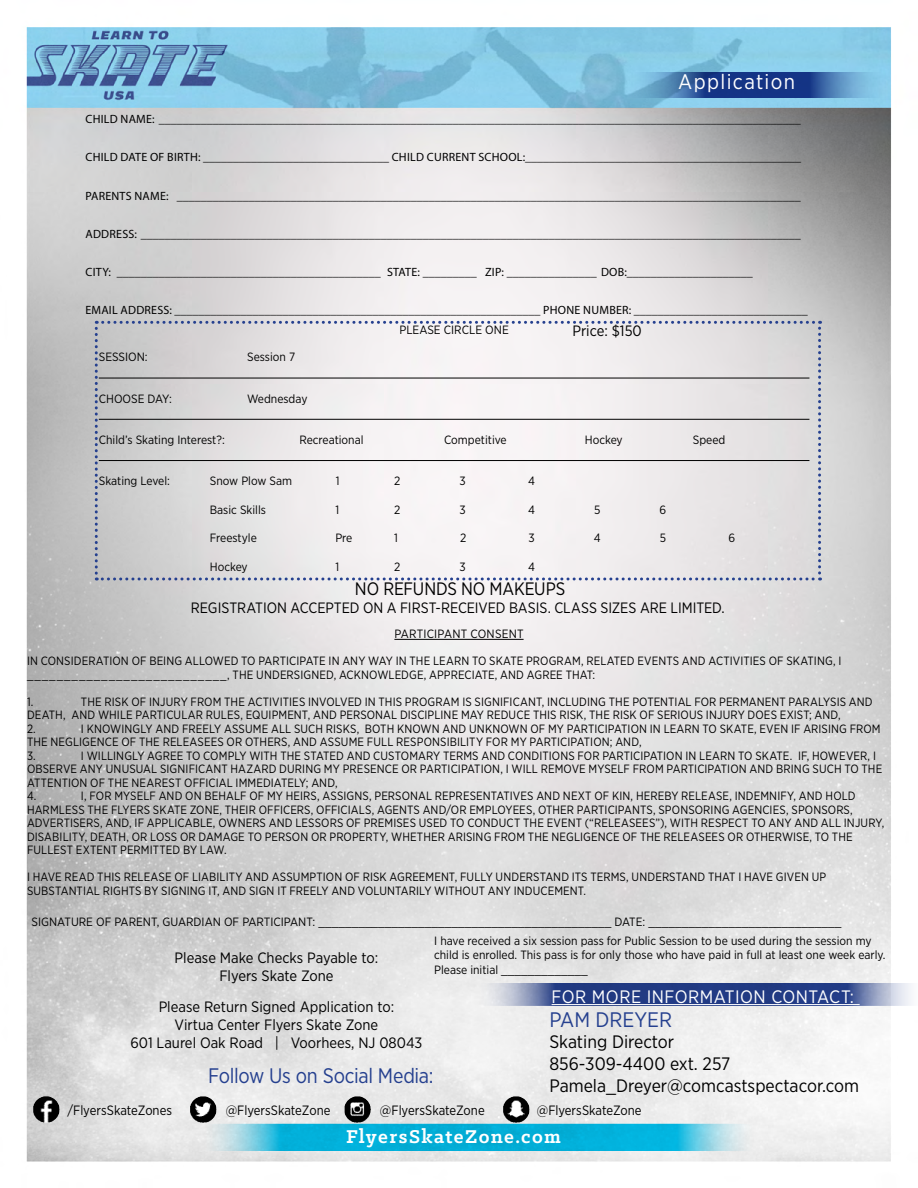
<style>
.page{position:relative;width:918px;height:1188px;background:#fff}
.page>*{position:absolute;margin:0;border:0;box-sizing:border-box;transform-origin:0 0}
.t1{font:21px "Gotham Narrow";letter-spacing:-.015em;color:#25408f}
.t2{font:700 21px "Klinic Slab";letter-spacing:.065em;color:#fff}
.t3{font:21px "Gotham Narrow";letter-spacing:.065em;color:#fff}
.t4{font:18px/21.6px "Gotham Narrow";color:#000}
.t5{font:18px "Gotham Narrow";letter-spacing:.025em;color:#fff}
.t6{font:15px/18px "Gotham Narrow";color:#000;text-align:center}
.t7{font:13.5px "Gotham Narrow";color:#000}
.t8{font:12px/13.5px "Gotham Narrow";letter-spacing:.005em;color:#000}
.t9{font:12px "Myriad Pro";letter-spacing:.02em;color:#000}
</style>
<div class="page">
<img style="left:26px;top:27px;width:884px;height:1135px">
<svg style="left:95px;top:321px;width:726px;height:259px"></svg>
<svg style="left:474px;top:983px;width:437px;height:22px;background:#4e619b"></svg>
<svg style="left:199px;top:1124px;width:559px;height:27px;background:#2ebbdc"></svg>
<svg style="left:624px;top:72px;width:267px;height:26px;background:#416fab"></svg>
<hr style="left:552px;top:1004px;width:308px;height:1px;background:#fff">
<hr style="left:99px;top:378px;width:710px;height:1px;background:#000">
<hr style="left:99px;top:419px;width:710px;height:1px;background:#000">
<hr style="left:99px;top:460px;width:710px;height:1px;background:#000">
<hr style="left:394px;top:639px;width:130px;height:1px;background:#000">
<img style="left:33px;top:1096px;width:26px;height:27px">
<img style="left:190px;top:1096px;width:26px;height:27px">
<img style="left:345px;top:1096px;width:26px;height:27px">
<img style="left:503px;top:1096px;width:26px;height:27px">
<h1 class="t3" style="left:678px;top:68px;width:118px">Application</h1>
<p class="t9" style="left:85px;top:112px;width:717px">CHILD NAME: ___________________________________________________________________________________________________________</p>
<p class="t9" style="left:85px;top:150px;width:717px">CHILD DATE OF BIRTH: _______________________________ CHILD CURRENT SCHOOL:______________________________________________</p>
<p class="t9" style="left:85px;top:188px;width:717px">PARENTS NAME: ________________________________________________________________________________________________________</p>
<p class="t9" style="left:85px;top:226px;width:717px">ADDRESS: ______________________________________________________________________________________________________________</p>
<p class="t9" style="left:85px;top:265px;width:669px">CITY: ____________________________________________ STATE: _________ ZIP: _______________ DOB:_____________________</p>
<p class="t9" style="left:85px;top:303px;width:724px">EMAIL ADDRESS: _____________________________________________________________ PHONE NUMBER: _____________________________</p>
<p class="t8" style="left:399px;top:323px;width:111px">PLEASE CIRCLE ONE</p>
<p class="t6" style="left:572px;top:322px;width:71px">Price: $150</p>
<p class="t8" style="left:99px;top:350px;width:50px">SESSION:</p>
<p class="t8" style="left:247px;top:350px;width:50px">Session 7</p>
<p class="t8" style="left:99px;top:392px;width:75px">CHOOSE DAY:</p>
<p class="t8" style="left:247px;top:392px;width:62px">Wednesday</p>
<p class="t8" style="left:99px;top:433px;width:127px">Child’s Skating Interest?:</p>
<p class="t8" style="left:299px;top:433px;width:66px">Recreational</p>
<p class="t8" style="left:444px;top:433px;width:64px">Competitive</p>
<p class="t8" style="left:585px;top:433px;width:39px">Hockey</p>
<p class="t8" style="left:693px;top:433px;width:34px">Speed</p>
<p class="t8" style="left:99px;top:474px;width:73px">Skating Level:</p>
<p class="t8" style="left:210px;top:474px;width:84px">Snow Plow Sam</p>
<p class="t8" style="left:336px;top:474px;width:5px">1</p>
<p class="t8" style="left:394px;top:474px;width:8px">2</p>
<p class="t8" style="left:460px;top:474px;width:8px">3</p>
<p class="t8" style="left:528px;top:474px;width:8px">4</p>
<p class="t8" style="left:210px;top:503px;width:58px">Basic Skills</p>
<p class="t8" style="left:335px;top:503px;width:5px">1</p>
<p class="t8" style="left:394px;top:503px;width:8px">2</p>
<p class="t8" style="left:460px;top:503px;width:8px">3</p>
<p class="t8" style="left:528px;top:503px;width:8px">4</p>
<p class="t8" style="left:594px;top:503px;width:8px">5</p>
<p class="t8" style="left:659px;top:503px;width:8px">6</p>
<p class="t8" style="left:210px;top:531px;width:49px">Freestyle</p>
<p class="t8" style="left:335px;top:531px;width:19px">Pre</p>
<p class="t8" style="left:394px;top:531px;width:5px">1</p>
<p class="t8" style="left:460px;top:531px;width:8px">2</p>
<p class="t8" style="left:529px;top:531px;width:8px">3</p>
<p class="t8" style="left:594px;top:531px;width:8px">4</p>
<p class="t8" style="left:660px;top:531px;width:8px">5</p>
<p class="t8" style="left:728px;top:531px;width:8px">6</p>
<p class="t8" style="left:210px;top:560px;width:39px">Hockey</p>
<p class="t8" style="left:335px;top:560px;width:5px">1</p>
<p class="t8" style="left:394px;top:560px;width:8px">2</p>
<p class="t8" style="left:460px;top:560px;width:8px">3</p>
<p class="t8" style="left:528px;top:560px;width:8px">4</p>
<h2 class="t4" style="left:355px;top:577px;width:212px">NO REFUNDS NO MAKEUPS</h2>
<p class="t6" style="left:191px;top:598px;width:535px">REGISTRATION ACCEPTED ON A FIRST-RECEIVED BASIS. CLASS SIZES ARE LIMITED.</p>
<p class="t8" style="left:394px;top:627px;width:131px">PARTICIPANT CONSENT</p>
<p class="t8" style="left:27px;top:654px;width:816px">IN CONSIDERATION OF BEING ALLOWED TO PARTICIPATE IN ANY WAY IN THE LEARN TO SKATE PROGRAM, RELATED EVENTS AND ACTIVITIES OF SKATING, I ___________________________, THE UNDERSIGNED, ACKNOWLEDGE, APPRECIATE, AND AGREE THAT:</p>
<p class="t8" style="left:27px;top:694px;width:8px">1.</p>
<p class="t8" style="left:27px;top:694px;width:847px;text-indent:54px">THE RISK OF INJURY FROM THE ACTIVITIES INVOLVED IN THIS PROGRAM IS SIGNIFICANT, INCLUDING THE POTENTIAL FOR PERMANENT PARALYSIS AND<br>DEATH, AND WHILE PARTICULAR RULES, EQUIPMENT, AND PERSONAL DISCIPLINE MAY REDUCE THIS RISK, THE RISK OF SERIOUS INJURY DOES EXIST; AND,<br>2.</p>
<p class="t8" style="left:27px;top:721px;width:855px;text-indent:54px">I KNOWINGLY AND FREELY ASSUME ALL SUCH RISKS, BOTH KNOWN AND UNKNOWN OF MY PARTICIPATION IN LEARN TO SKATE, EVEN IF ARISING FROM<br>THE NEGLIGENCE OF THE RELEASEES OR OTHERS, AND ASSUME FULL RESPONSIBILITY FOR MY PARTICIPATION; AND,<br>3.</p>
<p class="t8" style="left:27px;top:748px;width:857px;text-indent:54px">I WILLINGLY AGREE TO COMPLY WITH THE STATED AND CUSTOMARY TERMS AND CONDITIONS FOR PARTICIPATION IN LEARN TO SKATE. IF, HOWEVER, I OBSERVE ANY UNUSUAL SIGNIFICANT HAZARD DURING MY PRESENCE OR PARTICIPATION, I WILL REMOVE MYSELF FROM PARTICIPATION AND BRING SUCH TO THE ATTENTION OF THE NEAREST OFFICIAL IMMEDIATELY; AND,<br>4.</p>
<p class="t8" style="left:27px;top:789px;width:859px;text-indent:54px">I, FOR MYSELF AND ON BEHALF OF MY HEIRS, ASSIGNS, PERSONAL REPRESENTATIVES AND NEXT OF KIN, HEREBY RELEASE, INDEMNIFY, AND HOLD HARMLESS THE FLYERS SKATE ZONE, THEIR OFFICERS, OFFICIALS, AGENTS AND/OR EMPLOYEES, OTHER PARTICIPANTS, SPONSORING AGENCIES, SPONSORS, ADVERTISERS, AND, IF APPLICABLE, OWNERS AND LESSORS OF PREMISES USED TO CONDUCT THE EVENT (“RELEASEES”), WITH RESPECT TO ANY AND ALL INJURY, DISABILITY, DEATH, OR LOSS OR DAMAGE TO PERSON OR PROPERTY, WHETHER ARISING FROM THE NEGLIGENCE OF THE RELEASEES OR OTHERWISE, TO THE FULLEST EXTENT PERMITTED BY LAW.</p>
<p class="t8" style="left:27px;top:870px;width:801px">I HAVE READ THIS RELEASE OF LIABILITY AND ASSUMPTION OF RISK AGREEMENT, FULLY UNDERSTAND ITS TERMS, UNDERSTAND THAT I HAVE GIVEN UP<br>SUBSTANTIAL RIGHTS BY SIGNING IT, AND SIGN IT FREELY AND VOLUNTARILY WITHOUT ANY INDUCEMENT.</p>
<p class="t8" style="left:32px;top:915px;width:812px">SIGNATURE OF PARENT, GUARDIAN OF PARTICIPANT: ____________________________________________ DATE: _____________________________</p>
<p class="t8" style="left:434px;top:933px;width:453px;line-height:14.4px">I have received a six session pass for Public Session to be used during the session my child is enrolled. This pass is for only those who have paid in full at least one week early.<br>Please initial _____________</p>
<p class="t6" style="left:175px;top:948px;width:205px">Please Make Checks Payable to:<br>Flyers Skate Zone</p>
<p class="t6" style="left:130px;top:998px;width:294px">Please Return Signed Application to:<br>Virtua Center Flyers Skate Zone<br>601 Laurel Oak Road | Voorhees, NJ 08043</p>
<h2 class="t5" style="left:552px;top:985px;width:304px">FOR MORE INFORMATION CONTACT:</h2>
<h1 class="t1" style="left:549px;top:1006px;width:124px">PAM DREYER</h1>
<h2 class="t4" style="left:549px;top:1031px;width:311px">Skating Director<br>856-309-4400 ext. 257<br>Pamela_Dreyer@comcastspectacor.com</h2>
<h1 class="t1" style="left:208px;top:1063px;width:227px">Follow Us on Social Media:</h1>
<p class="t7" style="left:68px;top:1102px;width:106px">/FlyersSkateZones</p>
<p class="t7" style="left:226px;top:1102px;width:106px">@FlyersSkateZone</p>
<p class="t7" style="left:380px;top:1102px;width:106px">@FlyersSkateZone</p>
<p class="t7" style="left:537px;top:1102px;width:106px">@FlyersSkateZone</p>
<h1 class="t2" style="left:346px;top:1123px;width:216px">FlyersSkateZone.com</h1>
</div>
